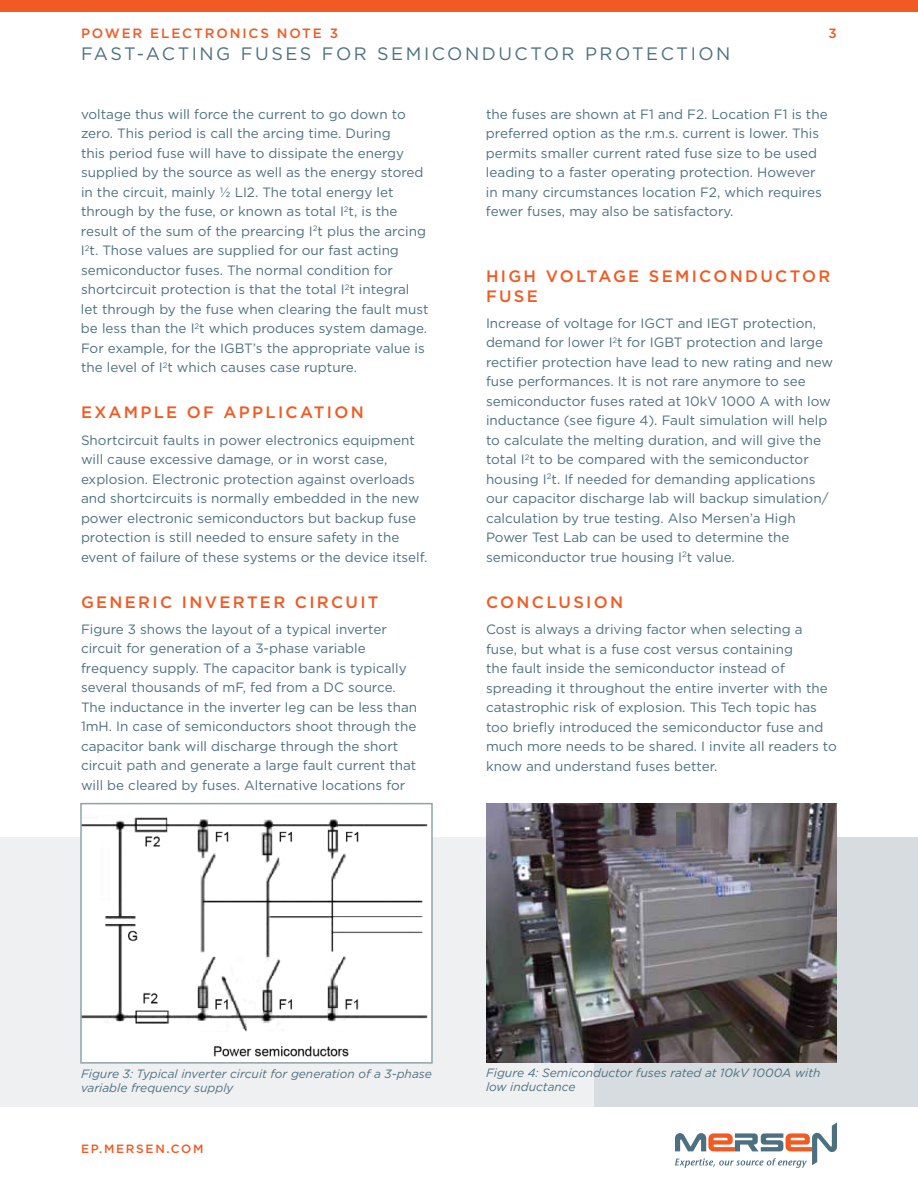
<style>
.page{position:relative;width:918px;height:1188px;background:#fff}
.page>*{position:absolute;margin:0;border:0;box-sizing:border-box;transform-origin:0 0}
.t1{font:18px "Gotham";letter-spacing:.14em;color:#4c7080}
.t2{font:500 16.5px/19.8px "Gotham";letter-spacing:.14em;color:#f15a22}
.t3{font:13.5px/19.5px "Gotham";color:#4c7080}
.t4{font:500 13.5px "Gotham";letter-spacing:.14em;color:#f15a22}
.t5{font:italic 12px/14.4px "Gotham";color:#4c7080}
.t6{font:500 12px "Gotham";letter-spacing:.14em;color:#f15a22}
</style>
<div class="page">
<svg style="left:675px;top:1122px;width:162px;height:46px"></svg>
<div style="left:0;top:837px;width:918px;height:270px;background:#eff0f1"></div>
<div style="left:594px;top:837px;width:324px;height:270px;background:#d6dcdf"></div>
<div style="left:0;top:0;width:918px;height:12px;background:#f15a22"></div>
<img style="left:486px;top:804px;width:351px;height:259px">
<img style="left:83px;top:817px;width:347px;height:244px">
<div style="left:80px;top:803px;width:353px;height:261px;border:2px solid #8da3ac"></div>
<p class="t4" style="left:81px;top:24px;width:259px">POWER ELECTRONICS NOTE 3</p>
<h1 class="t1" style="left:81px;top:42px;width:651px">Fast-Acting Fuses for Semiconductor Protection</h1>
<p class="t4" style="left:829px;top:24px;width:10px">3</p>
<p class="t3" style="left:81px;top:104px;width:349px">voltage thus will force the current to go down to zero. This period is call the arcing time. During<br>this period fuse will have to dissipate the energy supplied by the source as well as the energy stored in the circuit, mainly ½ LI2. The total energy let through by the fuse, or known as total I <sup>2</sup>t, is the result of the sum of the prearcing I <sup>2</sup>t plus the arcing I <sup>2</sup>t. Those values are supplied for our fast acting semiconductor fuses. The normal condition for shortcircuit protection is that the total I <sup>2</sup>t integral let through by the fuse when clearing the fault must be less than the I <sup>2</sup>t which produces system damage.<br>For example, for the IG BT’s the appropriate value is the level of I <sup>2</sup>t which causes case rupture.</p>
<p class="t2" style="left:81px;top:402px;width:284px">EXAMPLE OF APPLICATION</p>
<p class="t3" style="left:81px;top:430px;width:348px">Shortcircuit faults in power electronics equipment will cause excessive damage, or in worst case, explosion. Electronic protection against overloads and shortcircuits is normally embedded in the new power electronic semiconductors but backup fuse protection is still needed to ensure safety in the event of failure of these systems or the device itself.</p>
<p class="t2" style="left:81px;top:592px;width:299px">GENERIC INVERTER CIRCUIT</p>
<p class="t3" style="left:81px;top:619px;width:338px">Figure 3 shows the layout of a typical inverter circuit for generation of a 3-phase variable frequency supply. The capacitor bank is typically several thousands of mF, fed from a DC source.<br>The inductance in the inverter leg can be less than 1mH. I n case of semiconductors shoot through the capacitor bank will discharge through the short circuit path and generate a large fault current that will be cleared by fuses. Alternative locations for</p>
<p class="t3" style="left:486px;top:104px;width:343px">the fuses are shown at F1 and F2. Location F1 is the preferred option as the r.m.s. current is lower. This permits smaller current rated fuse size to be used leading to a faster operating protection. However in many circumstances location F2, which requires fewer fuses, may also be satisfactory.</p>
<p class="t2" style="left:486px;top:266px;width:346px">H IGH VOLTAGE SEMICONDUCTOR<br>FUSE</p>
<p class="t3" style="left:486px;top:313px;width:164px">I ncrease of voltage for IGCT</p>
<p class="t3" style="left:678px;top:313px;width:38px">and IEGT</p>
<p class="t3" style="left:486px;top:313px;width:349px;text-indent:257px">protection, demand for lower I <sup>2</sup>t for IG BT protection and large rectifier protection have lead to new rating and new fuse performances. It is not rare anymore to see semiconductor fuses rated at 10kV 1000 A with low inductance (see figure 4). Fault simulation will help to calculate the melting duration, and will give the total I <sup>2</sup>t to be compared with the semiconductor housing I <sup>2</sup>t. If needed for demanding applications our capacitor discharge lab will backup simulation/ calculation by true testing. Also Mersen’a High Power Test Lab can be used to determine the semiconductor true housing I <sup>2</sup>t value.</p>
<p class="t2" style="left:486px;top:592px;width:139px">CONCLUSION</p>
<p class="t3" style="left:486px;top:619px;width:352px">Cost is always a driving factor when selecting a fuse, but what is a fuse cost versus containing<br>the fault inside the semiconductor instead of spreading it throughout the entire inverter with the catastrophic risk of explosion. This Tech topic has too briefly introduced the semiconductor fuse and much more needs to be shared. I invite all readers to know and understand fuses better.</p>
<p class="t5" style="left:81px;top:1066px;width:352px">Figure 3: Typical inverter circuit for generation of a 3-phase variable frequency supply</p>
<p class="t5" style="left:486px;top:1065px;width:336px">Figure 4: Semiconductor fuses rated at 10kV 1000A with low inductance</p>
<p class="t6" style="left:81px;top:1140px;width:124px">EP.MERSEN.COM</p>
</div>
